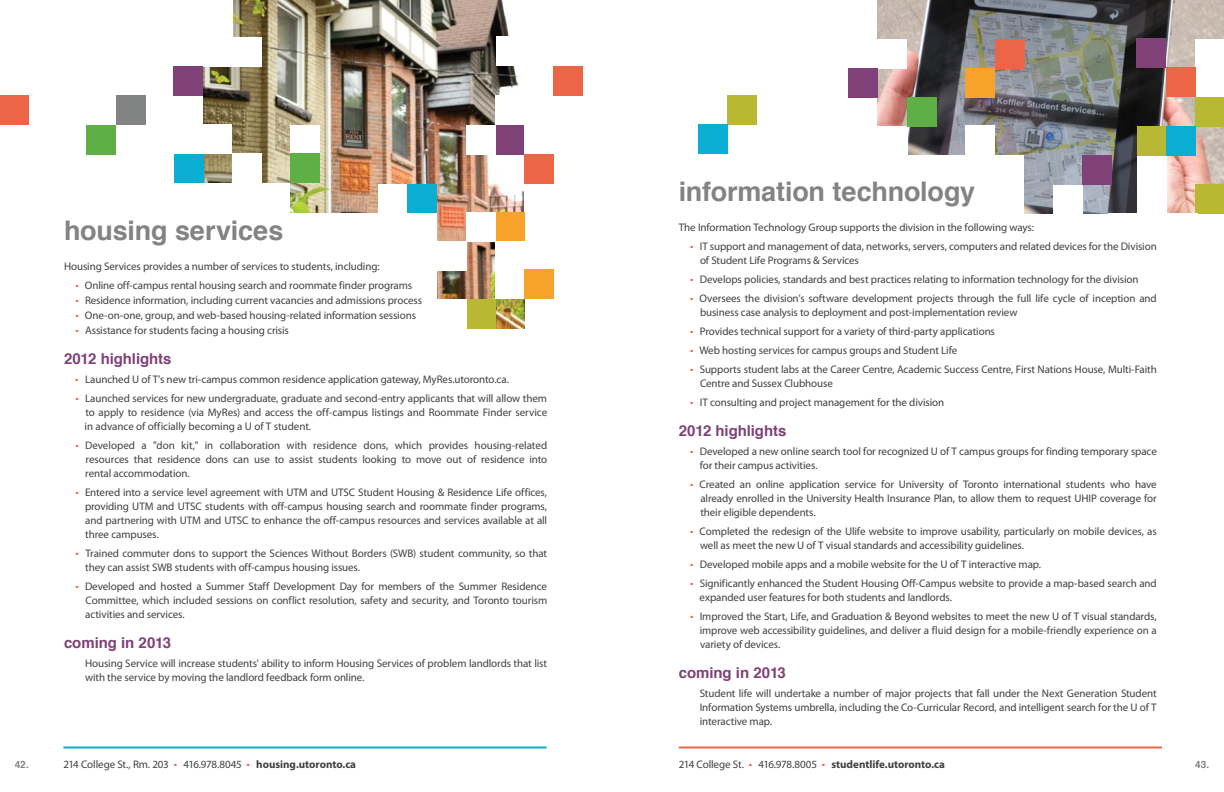
<style>
.page{position:relative;width:1224px;height:792px;background:#fff}
.page>*{position:absolute;margin:0;border:0;box-sizing:border-box;transform-origin:0 0}
.t1{font:700 27px "Helvetica";letter-spacing:-.01em;color:#828383}
.t2{font:700 15px "Helvetica";letter-spacing:-.005em;color:#804178}
.t3{font:700 15px/15px "Helvetica";color:#ec6547}
.t4{font:11px/14px "Myriad Pro";letter-spacing:-.01em;color:#414042}
.t5{font:700 10px "Helvetica";color:#828383}
.s1{font-weight:700}
</style>
<div class="page">
<img style="left:203px;top:0;width:322px;height:328px">
<div style="left:496px;top:212px;width:29px;height:30px;background:#f7a32b"></div>
<div style="left:496px;top:242px;width:87px;height:29px;background:#fff"></div>
<div style="left:496px;top:270px;width:29px;height:29px;background:#fff"></div>
<div style="left:525px;top:270px;width:29px;height:29px;background:#f7a32b"></div>
<div style="left:378px;top:184px;width:29px;height:29px;background:#fff"></div>
<div style="left:407px;top:184px;width:30px;height:29px;background:#09aed2"></div>
<div style="left:0;top:95px;width:28px;height:29px;background:#ec6547"></div>
<div style="left:496px;top:37px;width:29px;height:29px;background:#fff"></div>
<div style="left:163px;top:37px;width:99px;height:29px;background:#fff"></div>
<div style="left:496px;top:125px;width:29px;height:29px;background:#804178"></div>
<div style="left:496px;top:96px;width:29px;height:29px;background:#fff"></div>
<div style="left:466px;top:125px;width:30px;height:29px;background:#fff"></div>
<div style="left:466px;top:212px;width:30px;height:30px;background:#fff"></div>
<div style="left:466px;top:299px;width:30px;height:29px;background:#b9b834"></div>
<div style="left:423px;top:242px;width:43px;height:29px;background:#fff"></div>
<div style="left:423px;top:299px;width:43px;height:50px;background:#fff"></div>
<div style="left:554px;top:67px;width:29px;height:29px;background:#ec6547"></div>
<div style="left:144px;top:213px;width:293px;height:183px;background:#fff"></div>
<div style="left:290px;top:125px;width:30px;height:29px;background:#fff"></div>
<div style="left:290px;top:154px;width:29px;height:29px;background:#5daf46"></div>
<div style="left:525px;top:154px;width:29px;height:29px;background:#ec6547"></div>
<div style="left:174px;top:154px;width:29px;height:29px;background:#09aed2"></div>
<div style="left:87px;top:125px;width:29px;height:29px;background:#5daf46"></div>
<div style="left:232px;top:154px;width:30px;height:29px;background:#fff"></div>
<div style="left:166px;top:125px;width:66px;height:29px;background:#fff"></div>
<div style="left:203px;top:0;width:29px;height:66px;background:#fff"></div>
<div style="left:116px;top:183px;width:174px;height:34px;background:#fff"></div>
<div style="left:116px;top:96px;width:29px;height:29px;background:#828383"></div>
<div style="left:174px;top:66px;width:29px;height:30px;background:#804178"></div>
<hr style="left:63px;top:746px;width:484px;height:2px;background:#09aed2">
<img style="left:877px;top:0;width:347px;height:214px">
<div style="left:1195px;top:185px;width:29px;height:29px;background:#b9b834"></div>
<div style="left:1195px;top:39px;width:29px;height:58px;background:#fff"></div>
<div style="left:966px;top:126px;width:29px;height:38px;background:#fff"></div>
<div style="left:845px;top:39px;width:62px;height:29px;background:#fff"></div>
<div style="left:831px;top:126px;width:77px;height:30px;background:#fff"></div>
<div style="left:1166px;top:67px;width:29px;height:30px;background:#ec6547"></div>
<div style="left:1053px;top:185px;width:29px;height:40px;background:#fff"></div>
<div style="left:842px;top:156px;width:182px;height:67px;background:#fff"></div>
<div style="left:1137px;top:156px;width:29px;height:67px;background:#fff"></div>
<div style="left:1082px;top:156px;width:29px;height:29px;background:#804178"></div>
<div style="left:727px;top:96px;width:29px;height:29px;background:#b9b834"></div>
<div style="left:966px;top:68px;width:29px;height:30px;background:#f7a32b"></div>
<div style="left:1137px;top:126px;width:29px;height:30px;background:#b9b834"></div>
<div style="left:1195px;top:97px;width:29px;height:29px;background:#b9b834"></div>
<div style="left:848px;top:68px;width:29px;height:30px;background:#804178"></div>
<div style="left:1137px;top:38px;width:29px;height:29px;background:#804178"></div>
<div style="left:995px;top:39px;width:29px;height:29px;background:#ec6547"></div>
<div style="left:1166px;top:126px;width:29px;height:30px;background:#09aed2"></div>
<div style="left:908px;top:97px;width:29px;height:29px;background:#5daf46"></div>
<hr style="left:679px;top:746px;width:483px;height:2px;background:#ec6547">
<div style="left:698px;top:125px;width:29px;height:29px;background:#09aed2"></div>
<h1 class="t1" style="left:679px;top:169px;width:298px">information technology</h1>
<p class="t4" style="left:690px;top:217px;width:469px;line-height:19px;text-indent:-11px">The Information Technology Group supports the division in the following ways:<br><sup>.</sup> IT support and management of data, networks, servers, computers and related devices for the Division</p>
<p class="t4" style="left:690px;top:250px;width:468px;line-height:19px;text-indent:10px">of Student Life Programs &amp; Services<br><sup>.</sup> Develops policies, standards and best practices relating to information technology for the division<br><sup>.</sup> Oversees the division’s software development projects through the full life cycle of inception and</p>
<p class="t4" style="left:690px;top:302px;width:469px;line-height:19px;text-indent:10px">business case analysis to deployment and post-implementation review<br><sup>.</sup> Provides technical support for a variety of third-party applications<br><sup>.</sup> Web hosting services for campus groups and Student Life<br><sup>.</sup> Supports student labs at the Career Centre, Academic Success Centre, First Nations House, Multi-Faith</p>
<p class="t4" style="left:690px;top:373px;width:256px;line-height:19px;text-indent:10px">Centre and Sussex Clubhouse<br><sup>.</sup> IT consulting and project management for the division</p>
<h2 class="t2" style="left:679px;top:418px;width:109px">2012 highlights</h2>
<p class="t4" style="left:700px;top:444px;width:459px;text-indent:-10px"><sup>.</sup> Developed a new online search tool for recognized U of T campus groups for finding temporary space for their campus activities.</p>
<p class="t4" style="left:700px;top:477px;width:458px;text-align:justify;text-indent:-11px"><sup>.</sup> Created an online application service for University of Toronto international students who have already enrolled in the University Health Insurance Plan, to allow them to request UHIP coverage for their eligible dependents.</p>
<p class="t4" style="left:700px;top:524px;width:458px;text-indent:-10px"><sup>.</sup> Completed the redesign of the Ulife website to improve usability, particularly on mobile devices, as well as meet the new U of T visual standards and accessibility guidelines.</p>
<p class="t4" style="left:690px;top:554px;width:468px;line-height:19px"><sup>.</sup> Developed mobile apps and a mobile website for the U of T interactive map.<br><sup>.</sup> Significantly enhanced the Student Housing Off-Campus website to provide a map-based search and</p>
<p class="t4" style="left:690px;top:587px;width:468px;line-height:19px;text-indent:10px">expanded user features for both students and landlords.<br><sup>.</sup> Improved the Start, Life, and Graduation &amp; Beyond websites to meet the new U of T visual standards,</p>
<p class="t4" style="left:700px;top:623px;width:459px">improve web accessibility guidelines, and deliver a fluid design for a mobile-friendly experience on a variety of devices.</p>
<h2 class="t2" style="left:679px;top:660px;width:109px">coming in 2013</h2>
<p class="t4" style="left:700px;top:686px;width:458px;text-align:justify">Student life will undertake a number of major projects that fall under the Next Generation Student Information Systems umbrella, including the Co-Curricular Record, and intelligent search for the U of T interactive map.</p>
<p class="t4" style="left:679px;top:757px;width:268px">214 College St. <sup>.</sup> 416.978.8005 <sup>.</sup> <span class="s1">studentlife.utoronto.ca</span></p>
<h1 class="t1" style="left:64px;top:208px;width:221px">housing services</h1>
<p class="t4" style="left:64px;top:259px;width:317px">Housing Services provides a number of services to students, including:</p>
<p class="t3" style="left:75px;top:274px;width:6px">. .</p>
<p class="t4" style="left:85px;top:278px;width:329px">Online off-campus rental housing search and roommate finder programs</p>
<p class="t3" style="left:75px;top:304px;width:6px">.</p>
<p class="t4" style="left:85px;top:293px;width:339px">Residence information, including current vacancies and admissions process</p>
<p class="t4" style="left:85px;top:307px;width:333px;line-height:15px">One-on-one, group, and web-based housing-related information sessions<br>Assistance for students facing a housing crisis</p>
<h2 class="t2" style="left:64px;top:346px;width:109px">2012 highlights</h2>
<p class="t4" style="left:75px;top:369px;width:474px;line-height:19px"><sup>.</sup> Launched U of T’s new tri-campus common residence application gateway, MyRes.utoronto.ca.<br><sup>.</sup> Launched services for new undergraduate, graduate and second-entry applicants that will allow them</p>
<p class="t4" style="left:85px;top:405px;width:464px">to apply to residence (via MyRes) and access the off-campus listings and Roommate Finder service in advance of officially becoming a U of T student.</p>
<p class="t4" style="left:85px;top:438px;width:464px;text-align:justify;text-indent:-10px"><sup>.</sup> Developed a "don kit," in collaboration with residence dons, which provides housing-related resources that residence dons can use to assist students looking to move out of residence into rental accommodation.</p>
<p class="t4" style="left:85px;top:485px;width:464px;text-align:justify;text-indent:-10px"><sup>.</sup> Entered into a service level agreement with UTM and UTSC Student Housing &amp; Residence Life offices, providing UTM and UTSC students with off-campus housing search and roommate finder programs, and partnering with UTM and UTSC to enhance the off-campus resources and services available at all three campuses.</p>
<p class="t4" style="left:85px;top:546px;width:464px;text-indent:-10px"><sup>.</sup> Trained commuter dons to support the Sciences Without Borders (SWB) student community, so that they can assist SWB students with off-campus housing issues.</p>
<p class="t4" style="left:85px;top:579px;width:464px;text-align:justify;text-indent:-10px"><sup>.</sup> Developed and hosted a Summer Staff Development Day for members of the Summer Residence Committee, which included sessions on conflict resolution, safety and security, and Toronto tourism activities and services.</p>
<h2 class="t2" style="left:64px;top:630px;width:109px">coming in 2013</h2>
<p class="t4" style="left:85px;top:656px;width:464px">Housing Service will increase students' ability to inform Housing Services of problem landlords that list with the service by moving the landlord feedback form online.</p>
<p class="t3" style="left:75px;top:319px;width:6px">.</p>
<p class="t4" style="left:63px;top:757px;width:294px">214 College St., Rm. 203 <sup>.</sup> 416.978.8045 <sup>.</sup> <span class="s1">housing.utoronto.ca</span></p>
<p class="t5" style="left:15px;top:757px;width:16px">42.</p>
<p class="t5" style="left:1195px;top:757px;width:16px">43.</p>
</div>
